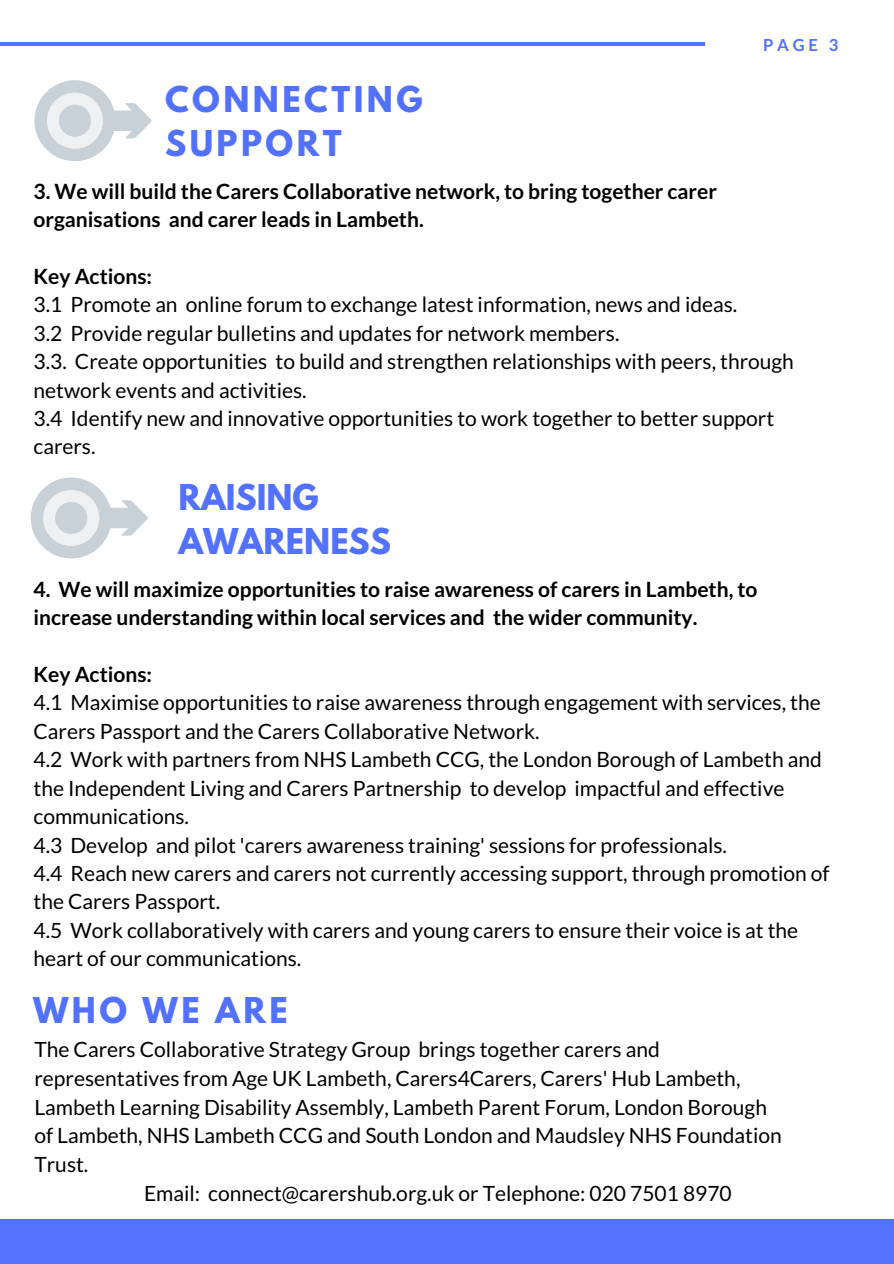
<style>
.page{position:relative;width:894px;height:1264px;background:#fff}
.page>*{position:absolute;margin:0;border:0;box-sizing:border-box;transform-origin:0 0}
.t1{font:700 31.5px/44px "League Spartan";letter-spacing:.11em;color:#5271ff}
.t2{font:700 31.5px/44px "League Spartan";color:#5271ff}
.t3{font:21px/28.3px "Lato";color:#000}
.t4{font:700 21px/28.3px "Lato";color:#000}
.t5{font:700 16.5px "Lato";color:#5271ff}
</style>
<div class="page">
<div style="left:0;top:1219px;width:893px;height:44px;background:#5271ff"></div>
<hr style="left:0;top:42px;width:704px;height:3px;background:#5271ff">
<svg style="left:34px;top:80px;width:118px;height:81px"></svg>
<svg style="left:31px;top:477px;width:117px;height:81px"></svg>
<h1 class="t1" style="left:165px;top:82px;width:259px">CONNECTING<br>SUPPORT</h1>
<p class="t5" style="left:762px;top:35px;width:77px">PAGE 3</p>
<p class="t4" style="left:34px;top:176px;width:684px">3. We will build the Carers Collaborative network, to bring together carer organisations and carer leads in Lambeth.</p>
<p class="t4" style="left:34px;top:261px;width:120px">Key Actions:</p>
<p class="t3" style="left:34px;top:290px;width:761px">3.1 Promote an online forum to exchange latest information, news and ideas.<br>3.2 Provide regular bulletins and updates for network members.<br>3.3. Create opportunities to build and strengthen relationships with peers, through network events and activities.<br>3.4 Identify new and innovative opportunities to work together to better support carers.</p>
<h1 class="t2" style="left:178px;top:479px;width:214px">RAISING<br>AWARENESS</h1>
<p class="t4" style="left:34px;top:574px;width:725px">4. We will maximize opportunities to raise awareness of carers in Lambeth, to increase understanding within local services and the wider community.</p>
<p class="t4" style="left:34px;top:659px;width:120px">Key Actions:</p>
<p class="t3" style="left:34px;top:688px;width:797px">4.1 Maximise opportunities to raise awareness through engagement with services, the Carers Passport and the Carers Collaborative Network.<br>4.2 Work with partners from NHS Lambeth CCG, the London Borough of Lambeth and the Independent Living and Carers Partnership to develop impactful and effective communications.<br>4.3 Develop and pilot 'carers awareness training' sessions for professionals.<br>4.4 Reach new carers and carers not currently accessing support, through promotion of the Carers Passport.<br>4.5 Work collaboratively with carers and young carers to ensure their voice is at the heart of our communications.</p>
<h1 class="t1" style="left:33px;top:992px;width:256px">WHO WE ARE</h1>
<p class="t3" style="left:34px;top:1035px;width:626px">The Carers Collaborative Strategy Group brings together carers and</p>
<p class="t3" style="left:34px;top:1063px;width:707px">representatives from Age UK Lambeth, Carers4Carers, Carers' Hub Lambeth,</p>
<p class="t3" style="left:34px;top:1092px;width:733px">Lambeth Learning Disability Assembly, Lambeth Parent Forum, London Borough</p>
<p class="t3" style="left:34px;top:1120px;width:748px">of Lambeth, NHS Lambeth CCG and South London and Maudsley NHS Foundation</p>
<p class="t3" style="left:34px;top:1149px;width:55px">Trust.</p>
<p class="t3" style="left:144px;top:1178px;width:589px">Email: connect@carershub.org.uk or Telephone: 020 7501 8970</p>
</div>
